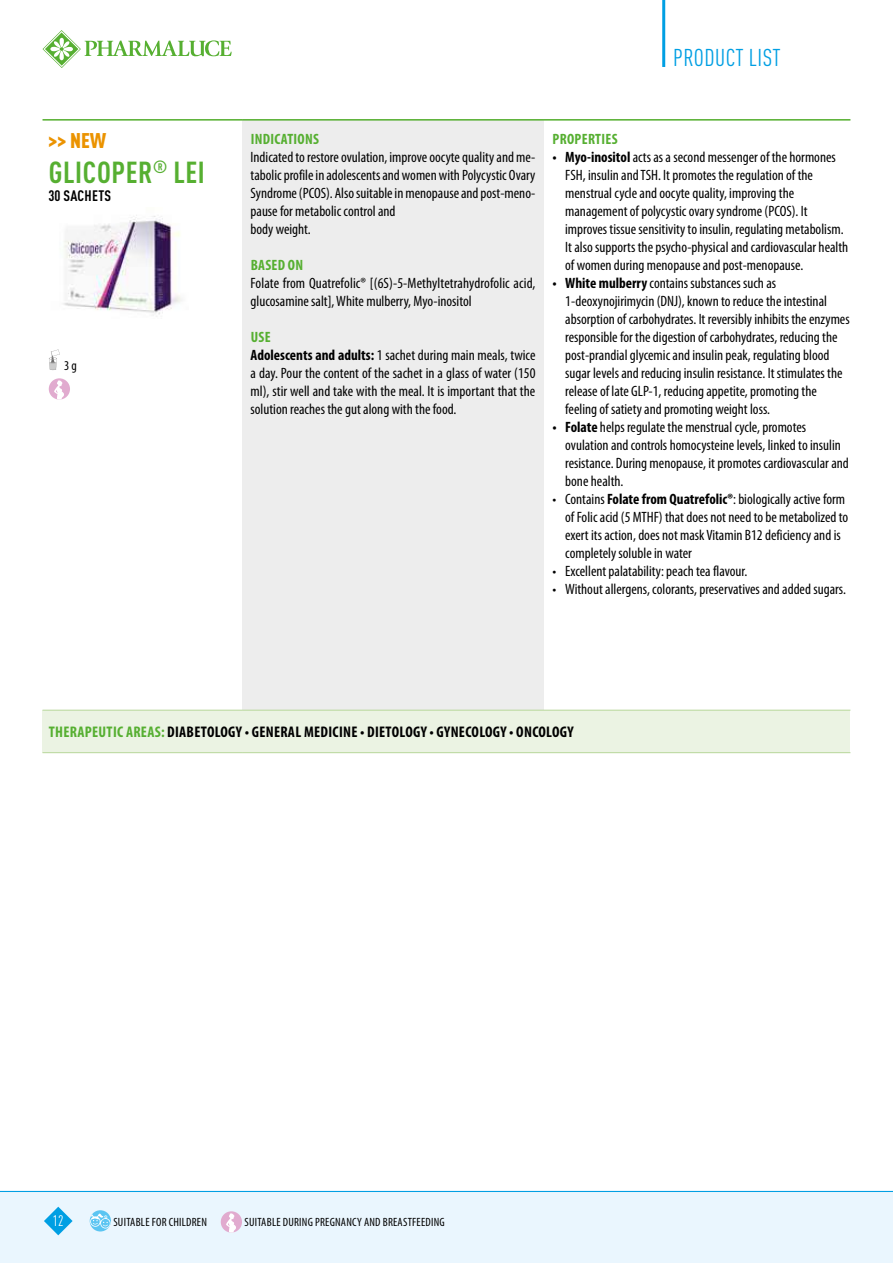
<style>
.page{position:relative;width:893px;height:1263px;background:#fff}
.page>*{position:absolute;margin:0;border:0;box-sizing:border-box;transform-origin:0 0}
.t1{font:700 condensed 30px "DIN Pro";letter-spacing:.02em;color:#56af31}
.t2{font:condensed 24px "DIN Pro";letter-spacing:.02em;color:#009fe3}
.t3{font:900 condensed 21px "DIN Pro";color:#eb9300}
.t4{font:700 condensed 15.45px "Myriad Pro";letter-spacing:.02em;color:#000}
.t5{font:condensed 15px/18px "Myriad Pro";color:#000}
.t6{font:700 condensed 15px "Myriad Pro";letter-spacing:.02em;color:#56af31}
.t7{font:700 condensed 15px "DIN Pro";letter-spacing:.02em;color:#000}
.t8{font:condensed 15px "DIN Pro";color:#fff}
.t9{font:condensed 13.5px "Myriad Pro";color:#000}
.t10{font:condensed 12px "Myriad Pro";letter-spacing:.02em;color:#000}
.s1{font-weight:700;color:#56af31}
.s2{font-weight:700}
.s3{color:#56af31}
</style>
<div class="page">
<div style="left:0;top:1191px;width:893px;height:72px;background:#eaf6fe"></div>
<div style="left:90px;top:1210px;width:21px;height:21px;background:#5bc5f2;border-radius:50%"></div>
<svg style="left:90px;top:1213px;width:21px;height:16px"></svg>
<svg style="left:220px;top:1211px;width:22px;height:22px"></svg>
<hr style="left:0;top:1191px;width:893px;height:1px;background:#009fe3">
<svg style="left:43px;top:30px;width:189px;height:38px"></svg>
<svg style="left:44px;top:1207px;width:29px;height:28px"></svg>
<hr style="left:662px;top:0;width:3px;height:67px;background:#009fe3">
<div style="left:242px;top:120px;width:302px;height:590px;background:#ededed"></div>
<div style="left:43px;top:710px;width:807px;height:43px;background:#ebf3e3"></div>
<hr style="left:43px;top:119px;width:199px;height:2px;background:#56af31">
<hr style="left:242px;top:119px;width:302px;height:2px;background:#56af31">
<hr style="left:544px;top:119px;width:306px;height:2px;background:#56af31">
<hr style="left:43px;top:710px;width:199px;height:1px;background:#b8d79b">
<hr style="left:242px;top:710px;width:302px;height:1px;background:#b8d79b">
<hr style="left:544px;top:710px;width:306px;height:1px;background:#b8d79b">
<hr style="left:43px;top:752px;width:199px;height:1px;background:#b8d79b">
<hr style="left:242px;top:752px;width:302px;height:1px;background:#b8d79b">
<hr style="left:544px;top:752px;width:306px;height:1px;background:#b8d79b">
<img style="left:63px;top:215px;width:119px;height:102px">
<svg style="left:49px;top:349px;width:11px;height:21px"></svg>
<svg style="left:49px;top:378px;width:21px;height:22px"></svg>
<h3 class="t3" style="left:49px;top:124px;width:59px">&gt;&gt; NEW</h3>
<h1 class="t1" style="left:49px;top:150px;width:157px">GLICOPER<sup>®</sup> LEI</h1>
<p class="t7" style="left:49px;top:184px;width:64px">30 SACHETS</p>
<p class="t9" style="left:64px;top:358px;width:14px">3 g</p>
<h2 class="t2" style="left:673px;top:40px;width:109px">PRODUCT LIST</h2>
<p class="t6" style="left:251px;top:129px;width:70px">INDICATIONS</p>
<p class="t5" style="left:251px;top:148px;width:286px">Indicated to restore ovulation, improve oocyte quality and me&shy;tabolic profile in adolescents and women with Polycystic Ovary Syndrome (PCOS). Also suitable in menopause and post-meno&shy;pause for metabolic control and<br>body weight.</p>
<p class="t6" style="left:251px;top:255px;width:54px">BASED ON</p>
<p class="t5" style="left:251px;top:274px;width:286px">Folate from Quatrefolic® [(6S)-5-Methyltetrahydrofolic acid, glucosamine salt], White mulberry, Myo-inositol</p>
<p class="t5" style="left:251px;top:328px;width:286px"><span class="s1">USE<br></span><span class="s2">Adolescents and adults:</span> 1 sachet during main meals, twice a day. Pour the content of the sachet in a glass of water (150 ml), stir well and take with the meal. It is important that the solution reaches the gut along with the food.</p>
<p class="t6" style="left:553px;top:129px;width:67px">PROPERTIES</p>
<p class="t5" style="left:565px;top:148px;width:285px;text-indent:-13px"><span class="s2">• Myo-inositol</span> acts as a second messenger of the hormones FSH, insulin and TSH. It promotes the regulation of the menstrual cycle and oocyte quality, improving the management of polycystic ovary syndrome (PCOS). It improves tissue sensitivity to insulin, regulating metabolism.<br>It also supports the psycho-physical and cardiovascular health of women during menopause and post-menopause.</p>
<p class="t5" style="left:565px;top:274px;width:286px;text-indent:-13px"><span class="s2">• White mulberry</span> contains substances such as 1-deoxynojirimycin (DNJ), known to reduce the intestinal absorption of carbohydrates. It reversibly inhibits the enzymes responsible for the digestion of carbohydrates, reducing the post-prandial glycemic and insulin peak, regulating blood sugar levels and reducing insulin resistance. It stimulates the release of late GLP-1, reducing appetite, promoting the feeling of satiety and promoting weight loss.</p>
<p class="t5" style="left:565px;top:418px;width:285px;text-indent:-13px"><span class="s2">• Folate</span> helps regulate the menstrual cycle, promotes ovulation and controls homocysteine levels, linked to insulin resistance. During menopause, it promotes cardiovascular and bone health.</p>
<p class="t5" style="left:565px;top:490px;width:285px;text-indent:-13px">• Contains <span class="s2">Folate from Quatrefolic®</span>: biologically active form of Folic acid (5 MTHF) that does not need to be metabolized to exert its action, does not mask Vitamin B12 deficiency and is completely soluble in water</p>
<p class="t5" style="left:552px;top:562px;width:196px">• Excellent palatability: peach tea flavour.</p>
<p class="t5" style="left:552px;top:580px;width:295px">• Without allergens, colorants, preservatives and added sugars.</p>
<p class="t4" style="left:49px;top:722px;width:526px"><span class="s3">THERAPEUTIC AREAS:</span> DIABETOLOGY • GENERAL MEDICINE • DIETOLOGY • GYNECOLOGY • ONCOLOGY</p>
<p class="t8" style="left:53px;top:1210px;width:12px">12</p>
<p class="t10" style="left:113px;top:1214px;width:95px">SUITABLE FOR CHILDREN</p>
<p class="t10" style="left:244px;top:1214px;width:202px">SUITABLE DURING PREGNANCY AND BREASTFEEDING</p>
</div>
